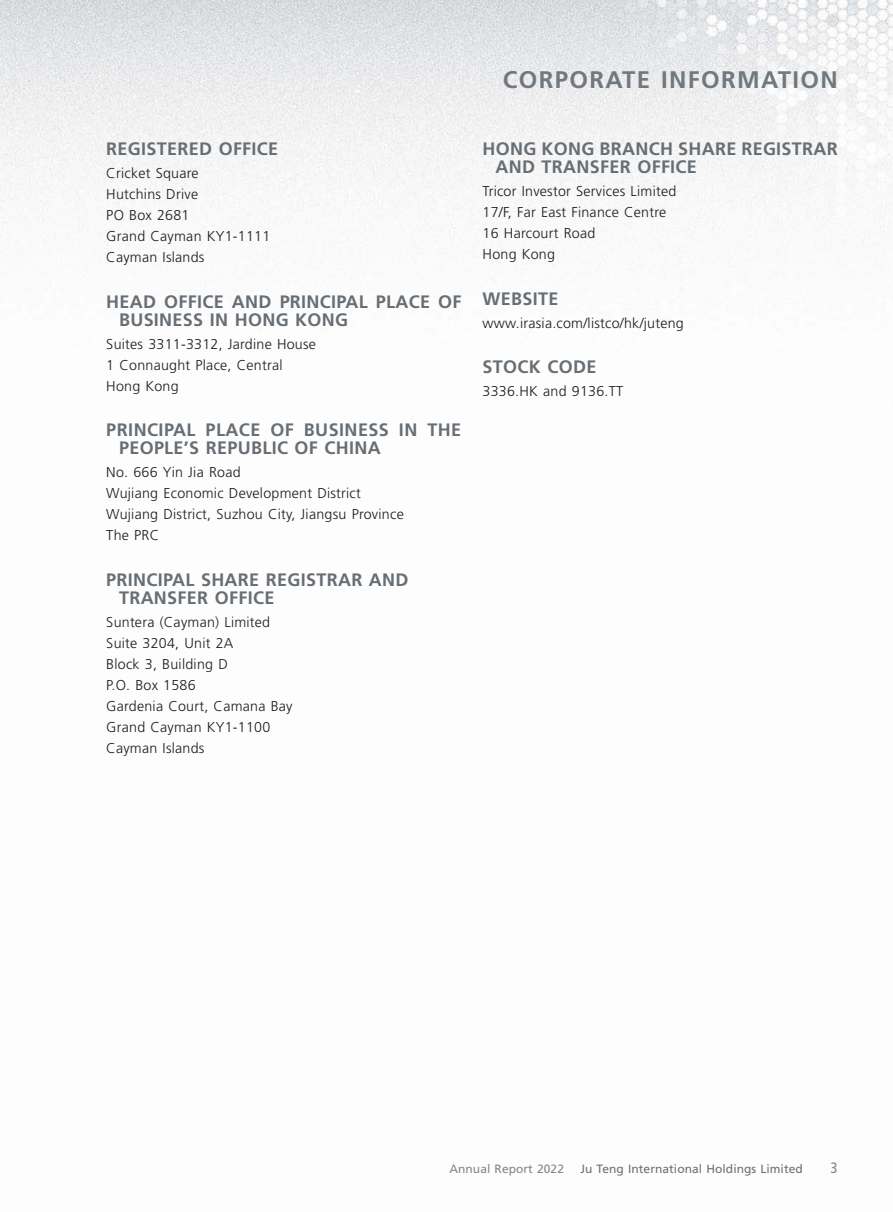
<style>
.page{position:relative;width:893px;height:1212px;background:#fff}
.page>*{position:absolute;margin:0;border:0;box-sizing:border-box;transform-origin:0 0}
.t1{font:700 24px "Frutiger LT Std";letter-spacing:.055em;color:#71797f}
.t2{font:700 18px/18px "Frutiger LT Std";letter-spacing:.015em;color:#676e74}
.t3{font:15px "Frutiger LT Std";color:#7f878e;scale:.85 1}
.t4{font:300 14.25px/21px "Frutiger LT Std";letter-spacing:.015em;color:#1c1c1b}
.t5{font:12px "Frutiger LT Std";letter-spacing:.005em;color:#6f6f6f}
.t6{font:12px "Frutiger LT Std";letter-spacing:.005em;color:#7f878e}
</style>
<div class="page">
<img style="left:0;top:0;width:893px;height:288px">
<p class="t2" style="left:106px;top:140px;width:173px">REGISTERED OFFICE</p>
<p class="t4" style="left:106px;top:163px;width:165px">Cricket Square<br>Hutchins Drive<br>PO Box 2681<br>Grand Cayman KY1-1111<br>Cayman Islands</p>
<p class="t2" style="left:119px;top:293px;width:344px;text-indent:-13px">HEAD OFFICE AND PRINCIPAL PLACE OF<br>BUSINESS IN HONG KONG</p>
<p class="t4" style="left:106px;top:334px;width:211px">Suites 3311-3312, Jardine House<br>1 Connaught Place, Central<br>Hong Kong</p>
<p class="t2" style="left:119px;top:421px;width:344px;text-indent:-13px">PRINCIPAL PLACE OF BUSINESS IN THE<br>PEOPLE’S REPUBLIC OF CHINA</p>
<p class="t4" style="left:106px;top:462px;width:299px">No. 666 Yin Jia Road<br>Wujiang Economic Development District<br>Wujiang District, Suzhou City, Jiangsu Province<br>The PRC</p>
<p class="t2" style="left:119px;top:571px;width:291px;text-indent:-13px">PRINCIPAL SHARE REGISTRAR AND<br>TRANSFER OFFICE</p>
<p class="t4" style="left:106px;top:612px;width:188px">Suntera (Cayman) Limited<br>Suite 3204, Unit 2A<br>Block 3, Building D<br>P.O. Box 1586<br>Gardenia Court, Camana Bay<br>Grand Cayman KY1-1100<br>Cayman Islands</p>
<h1 class="t1" style="left:503px;top:66px;width:337px">CORPORATE INFORMATION</h1>
<p class="t2" style="left:495px;top:140px;width:344px;text-indent:-13px">HONG KONG BRANCH SHARE REGISTRAR<br>AND TRANSFER OFFICE</p>
<p class="t4" style="left:483px;top:181px;width:195px">Tricor Investor Services Limited<br>17/F, Far East Finance Centre<br>16 Harcourt Road<br>Hong Kong</p>
<p class="t2" style="left:483px;top:290px;width:77px">WEBSITE</p>
<p class="t4" style="left:483px;top:313px;width:203px">www.irasia.com/listco/hk/juteng</p>
<p class="t2" style="left:483px;top:358px;width:115px">STOCK CODE</p>
<p class="t4" style="left:483px;top:381px;width:142px">3336.HK and 9136.TT</p>
<p class="t6" style="left:449px;top:1162px;width:116px">Annual Report 2022</p>
<p class="t5" style="left:580px;top:1162px;width:224px">Ju Teng International Holdings Limited</p>
<p class="t3" style="left:831px;top:1159px;width:10px">3</p>
</div>
